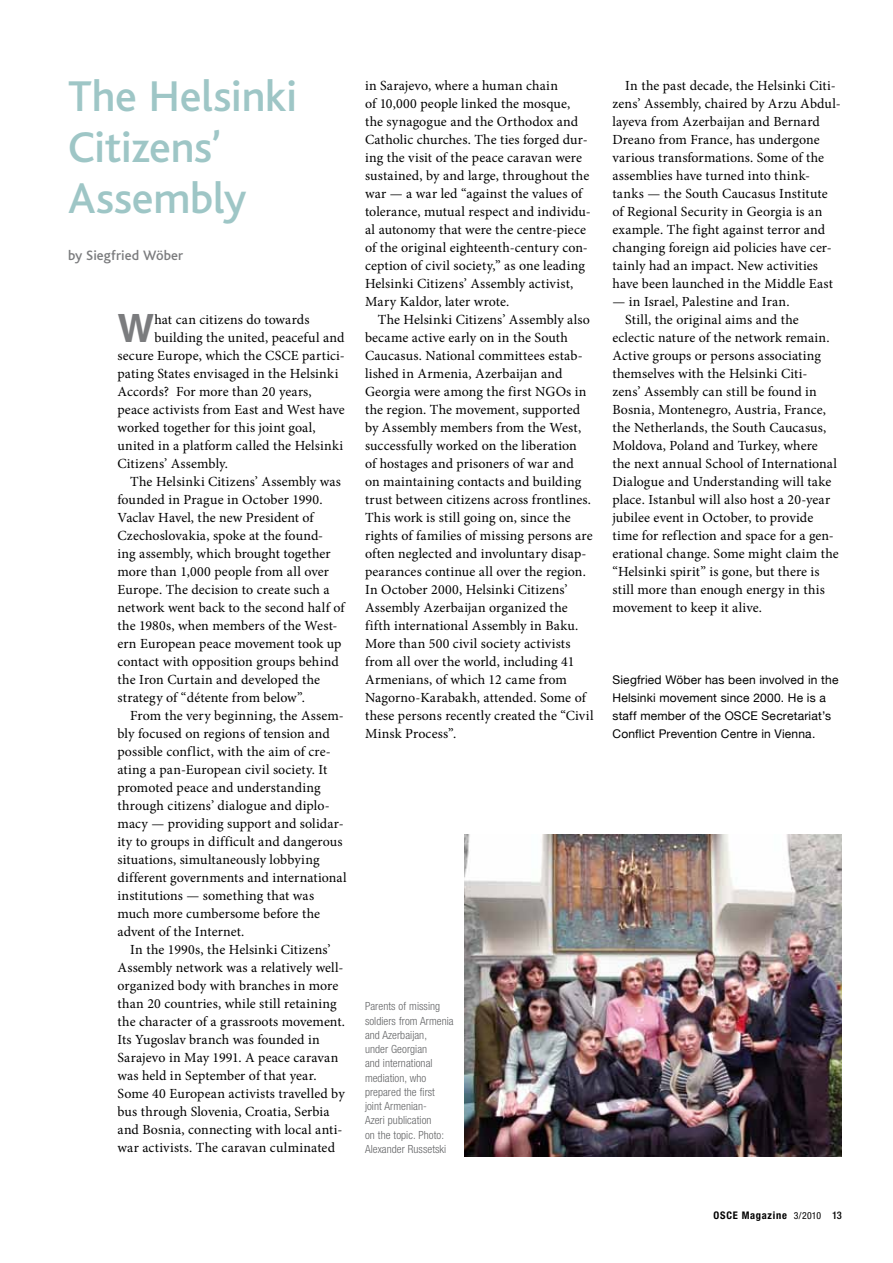
<style>
.page{position:relative;width:893px;height:1263px;background:#fff}
.page>*{position:absolute;margin:0;border:0;box-sizing:border-box;transform-origin:0 0}
.t1{font:500 45px/51px "Bliss";letter-spacing:-.005em;color:#9ec6c6}
.t2{font:700 39px "Helvetica Infant";color:#7b7c7e}
.t3{font:500 14.25px "Bliss";letter-spacing:.01em;color:#7b7c7e}
.t4{font:13.95px/18px "Minion Pro";letter-spacing:.01em;color:#000}
.t5{font:12px/18px "Helvetica Neue";letter-spacing:.015em;color:#000}
.t6{font:300 condensed 11.25px/14.2px "Helvetica Neue";letter-spacing:.005em;color:#646567}
.t7{font:700 condensed 10.5px "Helvetica Neue";letter-spacing:.065em;color:#000}
.s1{font-weight:400;font-size:9.75px}
.s2{font-weight:500}
</style>
<div class="page">
<img style="left:464px;top:834px;width:378px;height:323px">
<h1 class="t1" style="left:68px;top:72px;width:231px">The Helsinki<br>Citizens’<br>Assembly</h1>
<p class="t3" style="left:68px;top:248px;width:117px">by Siegfried Wöber</p>
<h2 class="t2" style="left:118px;top:304px;width:38px">W</h2>
<p class="t4" style="left:154px;top:311px;width:157px">hat can citizens do towards</p>
<p class="t4" style="left:154px;top:329px;width:192px">building the united, peaceful and</p>
<p class="t4" style="left:118px;top:347px;width:229px">secure Europe, which the CSCE partici-</p>
<p class="t4" style="left:118px;top:365px;width:222px">pating States envisaged in the Helsinki</p>
<p class="t4" style="left:118px;top:383px;width:196px">Accords? For more than 20 years,</p>
<p class="t4" style="left:118px;top:401px;width:229px">peace activists from East and West have</p>
<p class="t4" style="left:118px;top:419px;width:200px">worked together for this joint goal,</p>
<p class="t4" style="left:118px;top:437px;width:227px">united in a platform called the Helsinki</p>
<p class="t4" style="left:118px;top:455px;width:112px">Citizens’ Assembly.</p>
<p class="t4" style="left:130px;top:473px;width:212px">The Helsinki Citizens’ Assembly was</p>
<p class="t4" style="left:118px;top:491px;width:207px">founded in Prague in October 1990.</p>
<p class="t4" style="left:118px;top:509px;width:198px">Vaclav Havel, the new President of</p>
<p class="t4" style="left:118px;top:527px;width:207px">Czechoslovakia, spoke at the found-</p>
<p class="t4" style="left:118px;top:545px;width:215px">ing assembly, which brought together</p>
<p class="t4" style="left:118px;top:563px;width:213px">more than 1,000 people from all over</p>
<p class="t4" style="left:118px;top:581px;width:214px">Europe. The decision to create such a</p>
<p class="t4" style="left:118px;top:599px;width:228px">network went back to the second half of</p>
<p class="t4" style="left:118px;top:617px;width:221px">the 1980s, when members of the West-</p>
<p class="t4" style="left:118px;top:635px;width:225px">ern European peace movement took up</p>
<p class="t4" style="left:118px;top:653px;width:223px">contact with opposition groups behind</p>
<p class="t4" style="left:118px;top:671px;width:204px">the Iron Curtain and developed the</p>
<p class="t4" style="left:118px;top:689px;width:189px">strategy of “détente from below”.</p>
<p class="t4" style="left:130px;top:707px;width:215px">From the very beginning, the Assem-</p>
<p class="t4" style="left:118px;top:725px;width:214px">bly focused on regions of tension and</p>
<p class="t4" style="left:118px;top:743px;width:215px">possible conflict, with the aim of cre-</p>
<p class="t4" style="left:118px;top:761px;width:211px">ating a pan-European civil society. It</p>
<p class="t4" style="left:118px;top:778px;width:205px">promoted peace and understanding</p>
<p class="t4" style="left:118px;top:796px;width:214px">through citizens’ dialogue and diplo-</p>
<p class="t4" style="left:118px;top:814px;width:228px">macy — providing support and solidar-</p>
<p class="t4" style="left:118px;top:832px;width:226px">ity to groups in difficult and dangerous</p>
<p class="t4" style="left:118px;top:850px;width:203px">situations, simultaneously lobbying</p>
<p class="t4" style="left:118px;top:868px;width:231px">different governments and international</p>
<p class="t4" style="left:118px;top:886px;width:198px">institutions — something that was</p>
<p class="t4" style="left:118px;top:904px;width:204px">much more cumbersome before the</p>
<p class="t4" style="left:118px;top:922px;width:128px">advent of the Internet.</p>
<p class="t4" style="left:130px;top:940px;width:202px">In the 1990s, the Helsinki Citizens’</p>
<p class="t4" style="left:118px;top:958px;width:228px">Assembly network was a relatively well-</p>
<p class="t4" style="left:118px;top:976px;width:222px">organized body with branches in more</p>
<p class="t4" style="left:118px;top:994px;width:221px">than 20 countries, while still retaining</p>
<p class="t4" style="left:118px;top:1012px;width:229px">the character of a grassroots movement.</p>
<p class="t4" style="left:118px;top:1030px;width:204px">Its Yugoslav branch was founded in</p>
<p class="t4" style="left:118px;top:1048px;width:222px">Sarajevo in May 1991. A peace caravan</p>
<p class="t4" style="left:118px;top:1066px;width:201px">was held in September of that year.</p>
<p class="t4" style="left:118px;top:1084px;width:229px">Some 40 European activists travelled by</p>
<p class="t4" style="left:118px;top:1102px;width:213px">bus through Slovenia, Croatia, Serbia</p>
<p class="t4" style="left:118px;top:1120px;width:226px">and Bosnia, connecting with local anti-</p>
<p class="t4" style="left:118px;top:1138px;width:219px">war activists. The caravan culminated</p>
<p class="t4" style="left:365px;top:76px;width:227px">in Sarajevo, where a human chain<br>of 10,000 people linked the mosque, the synagogue and the Orthodox and Catholic churches. The ties forged dur&shy;ing the visit of the peace caravan were sustained, by and large, throughout the war — a war led “against the values of tolerance, mutual respect and individu&shy;al autonomy that were the centre-piece of the original eighteenth-century con&shy;ception of civil society,” as one leading Helsinki Citizens’ Assembly activist, Mary Kaldor, later wrote.</p>
<p class="t4" style="left:365px;top:310px;width:230px;text-indent:13px">The Helsinki Citizens’ Assembly also became active early on in the South Caucasus. National committees estab&shy;lished in Armenia, Azerbaijan and Georgia were among the first NGOs in the region. The movement, supported by Assembly members from the West, successfully worked on the liberation<br>of hostages and prisoners of war and<br>on maintaining contacts and building trust between citizens across frontlines.<br>This work is still going on, since the rights of families of missing persons are often neglected and involuntary disap&shy;pearances continue all over the region.<br>In October 2000, Helsinki Citizens’ Assembly Azerbaijan organized the fifth international Assembly in Baku.<br>More than 500 civil society activists from all over the world, including 41<br>Armenians, of which 12 came from Nagorno-Karabakh, attended. Some of these persons recently created the “Civil Minsk Process”.</p>
<p class="t6" style="left:365px;top:999px;width:90px">Parents of missing soldiers from Armenia and Azerbaijan,<br>under Georgian<br>and international mediation, who prepared the first joint Armenian-<br>Azeri publication<br>on the topic. Photo:<br>Alexander Russetski</p>
<p class="t4" style="left:612px;top:76px;width:230px;text-indent:13px">In the past decade, the Helsinki Citi&shy;zens’ Assembly, chaired by Arzu Abdul&shy;layeva from Azerbaijan and Bernard Dreano from France, has undergone various transformations. Some of the assemblies have turned into think&shy;tanks — the South Caucasus Institute of Regional Security in Georgia is an example. The fight against terror and changing foreign aid policies have cer&shy;tainly had an impact. New activities have been launched in the Middle East</p>
<p class="t4" style="left:612px;top:292px;width:179px">— in Israel, Palestine and Iran.</p>
<p class="t4" style="left:625px;top:310px;width:175px">Still, the original aims and the</p>
<p class="t4" style="left:612px;top:328px;width:219px">eclectic nature of the network remain.</p>
<p class="t4" style="left:612px;top:346px;width:210px">Active groups or persons associating</p>
<p class="t4" style="left:612px;top:364px;width:196px">themselves with the Helsinki Citi-</p>
<p class="t4" style="left:612px;top:382px;width:206px">zens’ Assembly can still be found in</p>
<p class="t4" style="left:612px;top:400px;width:215px">Bosnia, Montenegro, Austria, France,</p>
<p class="t4" style="left:612px;top:418px;width:215px">the Netherlands, the South Caucasus,</p>
<p class="t4" style="left:612px;top:436px;width:207px">Moldova, Poland and Turkey, where</p>
<p class="t4" style="left:612px;top:454px;width:226px">the next annual School of International</p>
<p class="t4" style="left:612px;top:472px;width:221px">Dialogue and Understanding will take</p>
<p class="t4" style="left:612px;top:490px;width:219px">place. Istanbul will also host a 20-year</p>
<p class="t4" style="left:612px;top:508px;width:202px">jubilee event in October, to provide</p>
<p class="t4" style="left:612px;top:526px;width:223px">time for reflection and space for a gen-</p>
<p class="t4" style="left:612px;top:544px;width:228px">erational change. Some might claim the</p>
<p class="t4" style="left:612px;top:562px;width:209px">“Helsinki spirit” is gone, but there is</p>
<p class="t4" style="left:612px;top:580px;width:214px">still more than enough energy in this</p>
<p class="t4" style="left:612px;top:598px;width:151px">movement to keep it alive.</p>
<p class="t5" style="left:612px;top:671px;width:227px">Siegfried Wöber has been involved in the Helsinki movement since 2000. He is a staff member of the OSCE Secretariat’s Conflict Prevention Centre in Vienna.</p>
<p class="t7" style="left:714px;top:1209px;width:130px">OSCE Magazine <span class="s1">3/2010</span> <span class="s2">13</span></p>
</div>
